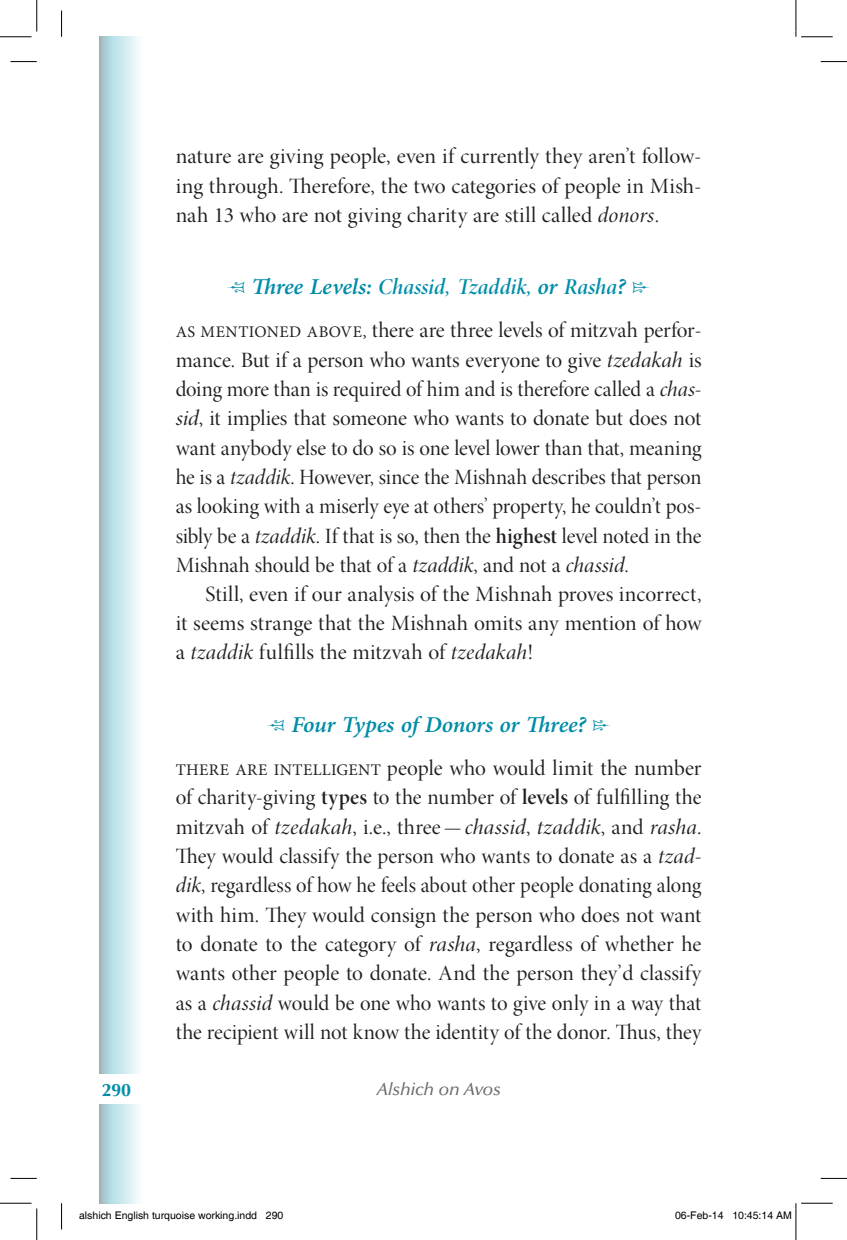
<style>
.page{position:relative;width:847px;height:1240px;background:#fff}
.page>*{position:absolute;margin:0;border:0;box-sizing:border-box;transform-origin:0 0}
.t1{font:22.75px "Minion Pro Semibold It Disp";color:#008da8}
.t2{font:italic 600 22.75px "Minion Pro";letter-spacing:-.015em;color:#008da8}
.t3{font:21.88px/29.4px "Minion Pro Disp";color:#231f20;text-align:justify}
.t4{font:700 17.85px "Optima LT Std";color:#008da8}
.t5{font:italic 500 17.5px "Optima LT Std";letter-spacing:-.015em;color:#6c6d70}
.t6{font:10.5px "Helvetica";color:#000}
.s1{font-family:"Minion Pro It Disp"}
.s2{font-family:"Minion Pro";font-weight:600;font-style:italic}
.s3{font-family:"Minion Pro";font-size:16.1px}
.s4{font-family:"Minion Pro Semibold Disp"}
</style>
<div class="page">
<div style="left:97px;top:37px;width:48px;height:1165px;background:#231f20;opacity:.75"></div>
<div style="left:79px;top:1074px;width:74px;height:29px;background:#fff"></div>
<svg style="left:10px;top:61px;width:27px;height:1px"></svg>
<svg style="left:821px;top:61px;width:26px;height:1px"></svg>
<svg style="left:10px;top:1177px;width:27px;height:1px"></svg>
<svg style="left:821px;top:1177px;width:26px;height:1px"></svg>
<svg style="left:61px;top:11px;width:1px;height:26px"></svg>
<svg style="left:61px;top:1203px;width:1px;height:26px"></svg>
<hr style="left:0;top:36px;width:32px;height:1px;background:#000">
<hr style="left:801px;top:36px;width:31px;height:1px;background:#000">
<hr style="left:0;top:1202px;width:32px;height:1px;background:#000">
<hr style="left:801px;top:1202px;width:31px;height:1px;background:#000">
<hr style="left:36px;top:0;width:1px;height:32px;background:#000">
<hr style="left:36px;top:1208px;width:1px;height:31px;background:#000">
<hr style="left:795px;top:0;width:1px;height:32px;background:#000">
<hr style="left:795px;top:1208px;width:1px;height:31px;background:#000">
<svg style="left:795px;top:1203px;width:1px;height:26px"></svg>
<p class="t3" style="left:176px;top:142px;width:527px">nature are giving people, even if currently they aren’t follow&shy;ing through. Therefore, the two categories of people in Mish&shy;nah 13 who are not giving charity are still called <span class="s1">donors</span>.</p>
<p class="t1" style="left:227px;top:273px;width:425px">• <span class="s2">Three Levels:</span> Chassid, Tzaddik, <span class="s2">or</span> Rasha<span class="s2">?</span> •</p>
<p class="t3" style="left:176px;top:316px;width:527px"><span class="s3">AS MENT IONED ABOVE,</span> there are three levels of mitzvah perfor&shy;mance. But if a person who wants everyone to give <span class="s1">tzedakah</span> is doing more than is required of him and is therefore called a <span class="s1">chas&shy;sid</span>, it implies that someone who wants to donate but does not want anybody else to do so is one level lower than that, meaning he is a <span class="s1">tzaddik</span>. However, since the Mishnah describes that person as looking with a miserly eye at others’ property, he couldn’t pos&shy;sibly be a <span class="s1">tzaddik</span>. If that is so, then the <span class="s4">highest</span> level noted in the Mishnah should be that of a <span class="s1">tzaddik</span>, and not a <span class="s1">chassid</span>.</p>
<p class="t3" style="left:176px;top:580px;width:527px;text-indent:30px">Still, even if our analysis of the Mishnah proves incorrect, it seems strange that the Mishnah omits any mention of how a <span class="s1">tzaddik</span> fulfills the mitzvah of <span class="s1">tzedakah</span>!</p>
<p class="t2" style="left:267px;top:708px;width:345px">• Four Types of Donors or Three? •</p>
<p class="t3" style="left:176px;top:753px;width:527px"><span class="s3">THERE ARE INTELLIGENT</span> people who would limit the number of charity-giving <span class="s4">types</span> to the number of <span class="s4">levels</span> of fulfilling the mitzvah of <span class="s1">tzedakah</span>, i.e., three—<span class="s1">chassid</span>, <span class="s1">tzaddik</span>, and <span class="s1">rasha</span>.<br>They would classify the person who wants to donate as a <span class="s1">tzad&shy;dik</span>, regardless of how he feels about other people donating along with him. They would consign the person who does not want to donate to the category of <span class="s1">rasha</span>, regardless of whether he wants other people to donate. And the person they’d classify as a <span class="s1">chassid</span> would be one who wants to give only in a way that the recipient will not know the identity of the donor. Thus, they</p>
<p class="t4" style="left:102px;top:1079px;width:31px">290</p>
<p class="t5" style="left:376px;top:1078px;width:126px">Alshich on Avos</p>
<p class="t6" style="left:79px;top:1208px;width:206px">alshich English turquoise working.indd 290</p>
<p class="t6" style="left:675px;top:1208px;width:118px">06-Feb-14 10:45:14 AM</p>
</div>
